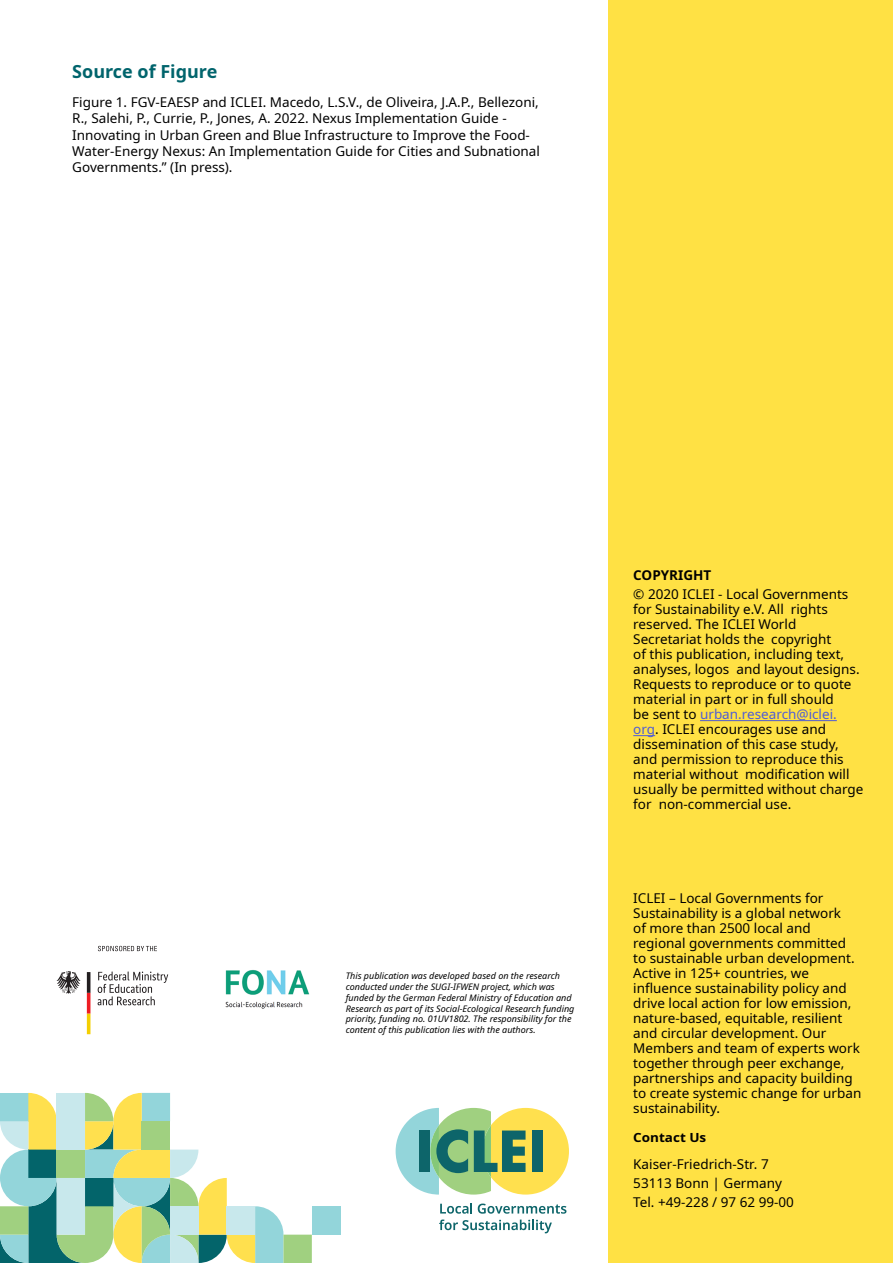
<style>
.page{position:relative;width:893px;height:1263px;background:#fff}
.page>*{position:absolute;margin:0;border:0;box-sizing:border-box;transform-origin:0 0}
.Header_in_Columns{font:700 18px "Noto Sans";color:#00646c}
.Header_in_Columns-2{font:13.5px/15px "Noto Sans";color:#000}
.t1{font:700 13.5px "Noto Sans";color:#000}
.t2{font:700 12.6px "Noto Sans";color:#000;scale:1.08 1}
.t3{font:italic 9px/10.8px "Noto Sans";color:#000}
.s1{color:#4f5cd6}
</style>
<div class="page">
<div style="left:608px;top:0;width:285px;height:1263px;background:#ffe144"></div>
<svg style="left:396px;top:1108px;width:173px;height:86px;background:#adc98f"></svg>
<div style="left:532px;top:1130px;width:11px;height:42px;background:#0d656a"></div>
<svg style="left:439px;top:1203px;width:127px;height:30px"></svg>
<hr style="left:700px;top:720px;width:137px;height:1px;background:#4f5cd6">
<svg style="left:633px;top:735px;width:22px;height:1px"></svg>
<div style="left:283px;top:1234px;width:29px;height:29px;background:#a0d080"></div>
<div style="left:312px;top:1206px;width:28px;height:28px;background:#93d5da"></div>
<svg style="left:0;top:1093px;width:283px;height:170px"></svg>
<svg style="left:98px;top:971px;width:70px;height:34px"></svg>
<svg style="left:57px;top:971px;width:24px;height:23px"></svg>
<svg style="left:87px;top:972px;width:3px;height:62px"></svg>
<svg style="left:98px;top:946px;width:59px;height:5px"></svg>
<img style="left:225px;top:970px;width:85px;height:39px">
<p class="Header_in_Columns" style="left:72px;top:59px;width:147px">Source of Figure</p>
<p class="Header_in_Columns-2" style="left:72px;top:94px;width:469px;line-height:16.2px">Figure 1. FGV-EAESP and ICLEI. Macedo, L.S.V., de Oliveira, J.A.P., Bellezoni, R., Salehi, P., Currie, P., Jones, A. 2022. Nexus Implementation Guide - Innovating in Urban Green and Blue Infrastructure to Improve the Food-Water-Energy Nexus: An Implementation Guide for Cities and Subnational Governments.” (In press).</p>
<p class="t3" style="left:346px;top:971px;width:230px">This publication was developed based on the research conducted under the SUGI-IFWEN project, which was funded by the German Federal Ministry of Education and Research as part of its Social-Ecological Research funding priority, funding no. 01UV1802. The responsibility for the content of this publication lies with the authors.</p>
<p class="t1" style="left:633px;top:566px;width:80px">COPYRIGHT</p>
<p class="Header_in_Columns-2" style="left:633px;top:587px;width:232px">© 2020 ICLEI - Local Governments for Sustainability e.V. All rights reserved. The ICLEI World Secretariat holds the copyright<br>of this publication, including text, analyses, logos and layout designs.<br>Requests to reproduce or to quote material in part or in full should<br>be sent to <span class="s1">urban.research@iclei. org</span>. ICLEI encourages use and dissemination of this case study, and permission to reproduce this material without modification will usually be permitted without charge for non-commercial use.</p>
<p class="Header_in_Columns-2" style="left:633px;top:891px;width:230px">ICLEI – Local Governments for<br>Sustainability is a global network<br>of more than 2500 local and regional governments committed to sustainable urban development.<br>Active in 125+ countries, we influence sustainability policy and drive local action for low emission, nature-based, equitable, resilient and circular development. Our<br>Members and team of experts work together through peer exchange, partnerships and capacity building to create systemic change for urban sustainability.</p>
<p class="t2" style="left:633px;top:1129px;width:69px">Contact Us</p>
<p class="Header_in_Columns-2" style="left:633px;top:1154px;width:162px;line-height:19.2px">Kaiser-Friedrich-Str. 7<br>53113 Bonn | Germany<br>Tel. +49-228 / 97 62 99-00</p>
</div>
